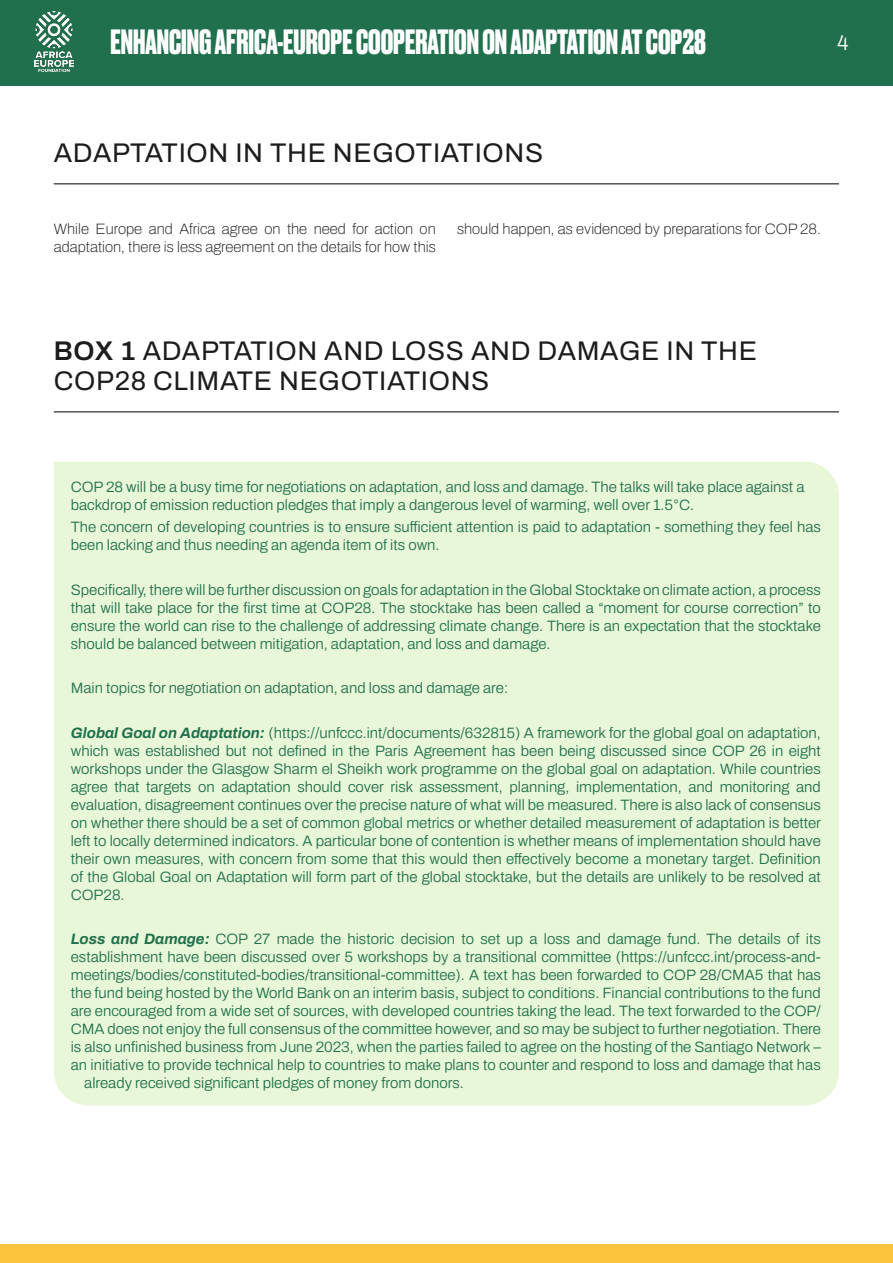
<style>
.page{position:relative;width:893px;height:1263px;background:#fff}
.page>*{position:absolute;margin:0;border:0;box-sizing:border-box;transform-origin:0 0}
.t1{font:700 33px "Druk Trial";color:#fff}
.t2{font:27px/30px "Archivo";letter-spacing:.025em;color:#1c1c1c}
.t3{font:300 21px "Archivo";color:#fff}
.t4{font:300 15px/18px "Archivo";color:#21704d}
.t5{font:100 15px/18px "Archivo";color:#1c1c1c}
.s1{font-weight:600}
.s2{font-weight:700;font-style:italic}
</style>
<div class="page">
<div style="left:0;top:1244px;width:893px;height:19px;background:#fcc43d"></div>
<div style="left:0;top:0;width:893px;height:85px;background:#21704d"></div>
<img style="left:34px;top:11px;width:40px;height:60px">
<hr style="left:54px;top:411px;width:785px;height:1px;background:#1c1c1c">
<div style="left:54px;top:462px;width:785px;height:643px;background:#e8f7d7"></div>
<hr style="left:54px;top:183px;width:785px;height:1px;background:#1c1c1c">
<h1 class="t1" style="left:111px;top:29px;width:597px">ENHANCING AFRICA-EUROPE COOPERATION ON ADAPTATION AT COP28</h1>
<h3 class="t3" style="left:837px;top:27px;width:13px">4</h3>
<h2 class="t2" style="left:54px;top:138px;width:491px">ADAPTATION IN THE NEGOTIATIONS</h2>
<p class="t5" style="left:54px;top:220px;width:383px">While Europe and Africa agree on the need for action on adaptation, there is less agreement on the details for how this</p>
<p class="t5" style="left:457px;top:220px;width:365px">should happen, as evidenced by preparations for COP 28.</p>
<h2 class="t2" style="left:54px;top:336px;width:705px"><span class="s1">BOX 1</span> ADAPTATION AND LOSS AND DAMAGE IN THE<br>COP28 CLIMATE NEGOTIATIONS</h2>
<p class="t4" style="left:71px;top:478px;width:735px">COP 28 will be a busy time for negotiations on adaptation, and loss and damage. The talks will take place against a backdrop of emission reduction pledges that imply a dangerous level of warming, well over 1.5°C.</p>
<p class="t4" style="left:71px;top:518px;width:752px">The concern of developing countries is to ensure sufficient attention is paid to adaptation - something they feel has been lacking and thus needing an agenda item of its own.</p>
<p class="t4" style="left:71px;top:580px;width:752px;text-align:justify">Specifically, there will be further discussion on goals for adaptation in the Global Stocktake on climate action, a process that will take place for the first time at COP28. The stocktake has been called a “moment for course correction” to ensure the world can rise to the challenge of addressing climate change. There is an expectation that the stocktake should be balanced between mitigation, adaptation, and loss and damage.</p>
<p class="t4" style="left:71px;top:679px;width:439px">Main topics for negotiation on adaptation, and loss and damage are:</p>
<p class="t4" style="left:71px;top:724px;width:752px;text-align:justify"><span class="s2">Global Goal on Adaptation:</span> (https://unfccc.int/documents/632815) A framework for the global goal on adaptation, which was established but not defined in the Paris Agreement has been being discussed since COP 26 in eight workshops under the Glasgow Sharm el Sheikh work programme on the global goal on adaptation. While countries agree that targets on adaptation should cover risk assessment, planning, implementation, and monitoring and evaluation, disagreement continues over the precise nature of what will be measured. There is also lack of consensus on whether there should be a set of common global metrics or whether detailed measurement of adaptation is better left to locally determined indicators. A particular bone of contention is whether means of implementation should have their own measures, with concern from some that this would then effectively become a monetary target. Definition of the Global Goal on Adaptation will form part of the global stocktake, but the details are unlikely to be resolved at COP28.</p>
<p class="t4" style="left:71px;top:930px;width:751px"><span class="s2">Loss and Damage:</span> COP 27 made the historic decision to set up a loss and damage fund. The details of its</p>
<p class="t4" style="left:71px;top:948px;width:752px">establishment have been discussed over 5 workshops by a transitional committee (https://unfccc.int/process-and-</p>
<p class="t4" style="left:71px;top:966px;width:752px">meetings/bodies/constituted-bodies/transitional-committee). A text has been forwarded to COP 28/CMA5 that has</p>
<p class="t4" style="left:71px;top:984px;width:752px">the fund being hosted by the World Bank on an interim basis, subject to conditions. Financial contributions to the fund</p>
<p class="t4" style="left:71px;top:1002px;width:752px">are encouraged from a wide set of sources, with developed countries taking the lead. The text forwarded to the COP/</p>
<p class="t4" style="left:71px;top:1020px;width:752px">CMA does not enjoy the full consensus of the committee however, and so may be subject to further negotiation. There</p>
<p class="t4" style="left:71px;top:1038px;width:752px">is also unfinished business from June 2023, when the parties failed to agree on the hosting of the Santiago Network –</p>
<p class="t4" style="left:71px;top:1056px;width:751px">an initiative to provide technical help to countries to make plans to counter and respond to loss and damage that has</p>
<p class="t4" style="left:84px;top:1074px;width:381px">already received significant pledges of money from donors.</p>
</div>
